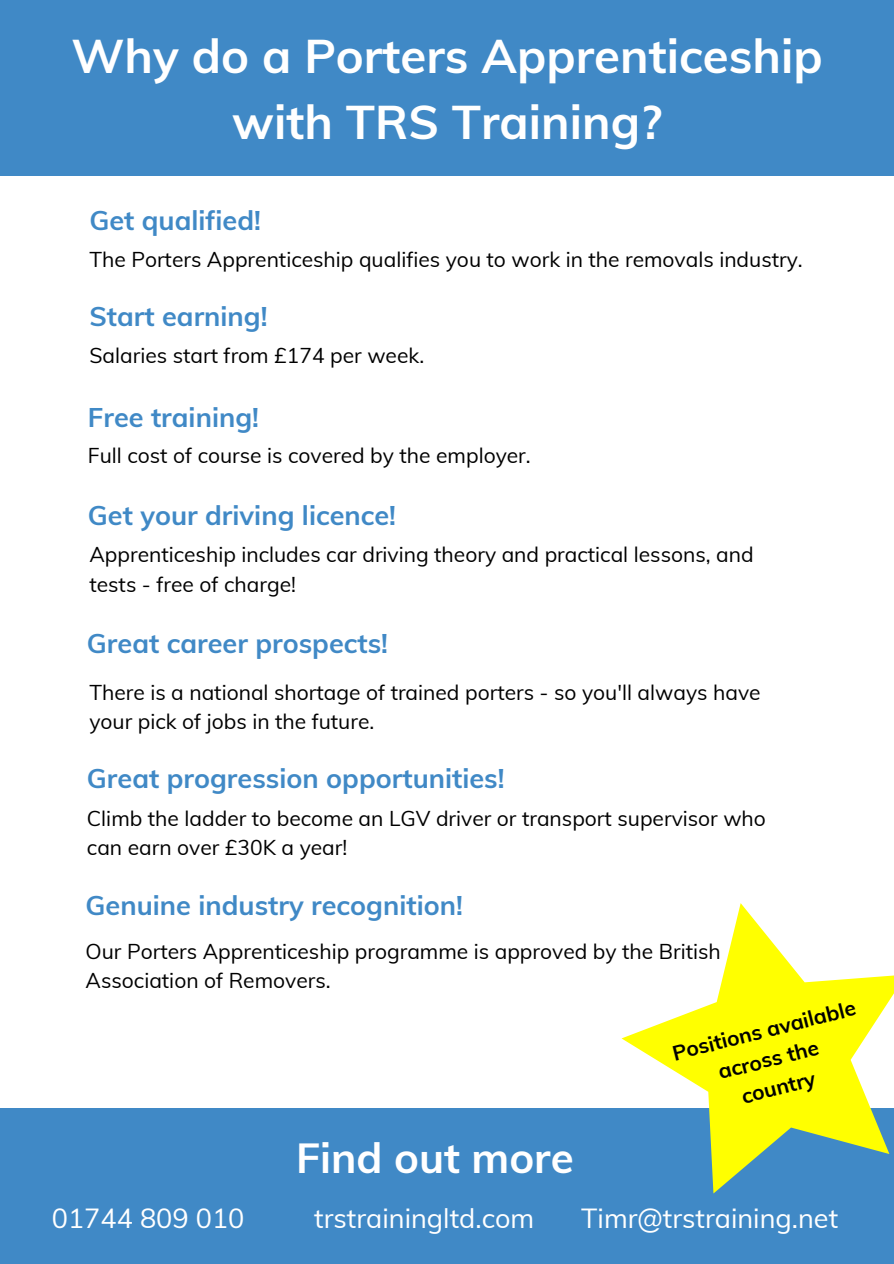
<style>
.page{position:relative;width:894px;height:1264px;background:#fff}
.page>*{position:absolute;margin:0;border:0;box-sizing:border-box;transform-origin:0 0}
.t1{font:700 47.25px/65.2px "Muli";color:#fff;text-align:center}
.t2{font:700 42px "Muli";color:#fff}
.t3{font:700 27px "Muli";color:#4089c6}
.t4{font:27px "Muli";color:#fff}
.t5{font:21px/29.2px "Muli";color:#000}
.t6{font:700 21px/29.2px "Muli";color:#000;text-align:center}
</style>
<div class="page">
<div style="left:0;top:0;width:893px;height:1263px;background:#4089c6"></div>
<div style="left:0;top:177px;width:893px;height:1086px;background:#fff"></div>
<div style="left:0;top:1108px;width:893px;height:155px;background:#4089c6"></div>
<svg style="left:621px;top:903px;width:272px;height:291px"></svg>
<h1 class="t1" style="left:72px;top:23px;width:752px">Why do a Porters Apprenticeship with TRS Training?</h1>
<p class="t3" style="left:89px;top:203px;width:173px">Get qualified!</p>
<p class="t5" style="left:89px;top:244px;width:714px">The Porters Apprenticeship qualifies you to work in the removals industry.</p>
<p class="t3" style="left:89px;top:299px;width:179px">Start earning!</p>
<p class="t5" style="left:89px;top:340px;width:336px">Salaries start from £174 per week.</p>
<p class="t3" style="left:88px;top:400px;width:172px">Free training!</p>
<p class="t5" style="left:88px;top:441px;width:444px">Full cost of course is covered by the employer.</p>
<p class="t3" style="left:88px;top:497px;width:309px">Get your driving licence!</p>
<p class="t5" style="left:89px;top:540px;width:665px">Apprenticeship includes car driving theory and practical lessons, and tests - free of charge!</p>
<p class="t3" style="left:87px;top:626px;width:302px">Great career prospects!</p>
<p class="t5" style="left:89px;top:677px;width:672px">There is a national shortage of trained porters - so you'll always have your pick of jobs in the future.</p>
<p class="t3" style="left:87px;top:761px;width:419px">Great progression opportunities!</p>
<p class="t5" style="left:87px;top:803px;width:680px">Climb the ladder to become an LGV driver or transport supervisor who can earn over £30K a year!</p>
<p class="t3" style="left:86px;top:888px;width:378px">Genuine industry recognition!</p>
<p class="t5" style="left:86px;top:936px;width:636px">Our Porters Apprenticeship programme is approved by the British<br>Association of Removers.</p>
<h2 class="t2" style="left:296px;top:1130px;width:279px">Find out more</h2>
<p class="t6" style="left:669px;top:1038px;width:190px;rotate:-14deg">Positions available across the<br>country</p>
<p class="t4" style="left:52px;top:1200px;width:194px">01744 809 010</p>
<p class="t4" style="left:314px;top:1200px;width:221px">trstrainingltd.com</p>
<p class="t4" style="left:581px;top:1200px;width:258px">Timr@trstraining.net</p>
</div>
